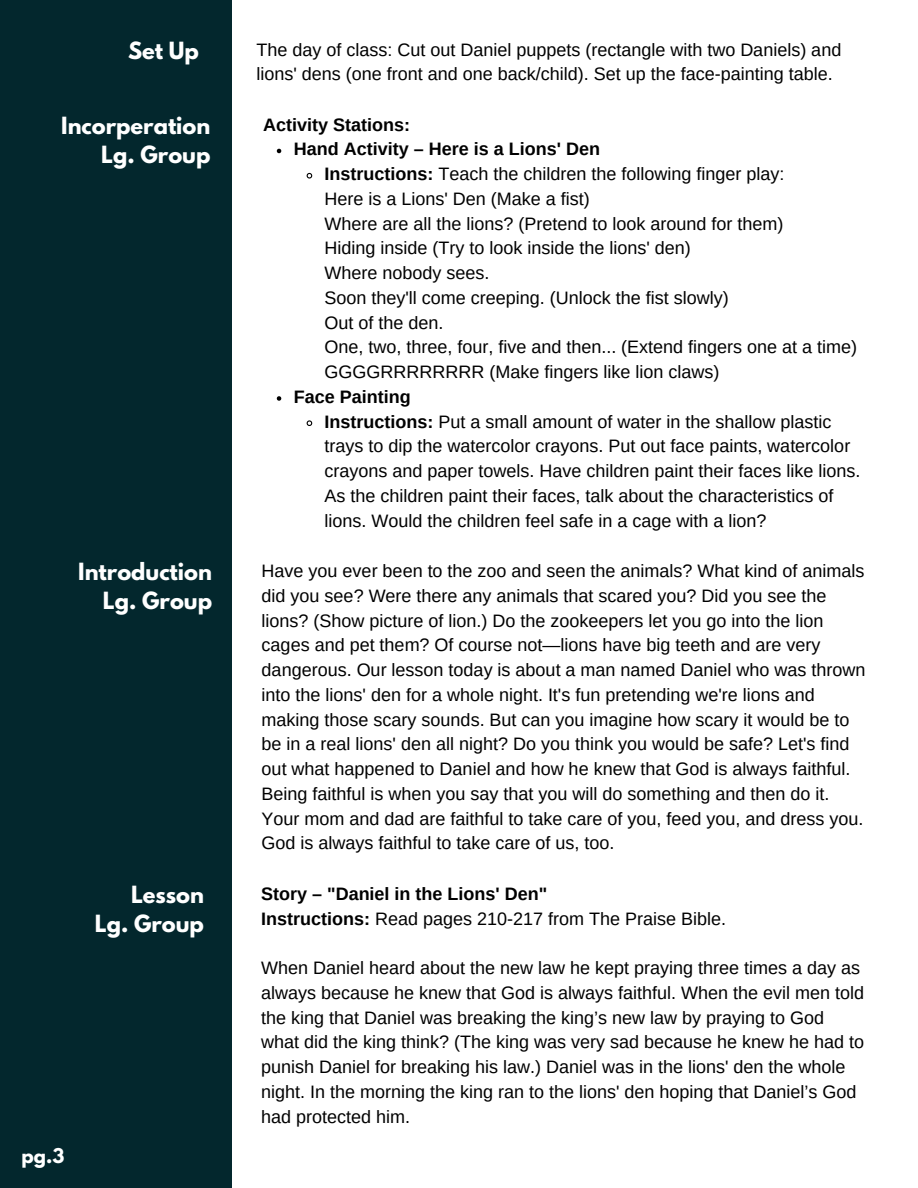
<style>
.page{position:relative;width:918px;height:1188px;background:#fff}
.page>*{position:absolute;margin:0;border:0;box-sizing:border-box;transform-origin:0 0}
.t1{font:700 21px "League Spartan";color:#fff}
.t2{font:18px/24.8px "Arimo";color:#000}
.t3{font:18px/24.8px "Arimo";color:#000}
.t4{font:700 18px "Arimo";color:#000}
.t5{font:700 18px "League Spartan";color:#fff}
.s1{font-weight:700}
</style>
<div class="page">
<div style="left:0;top:0;width:231px;height:1188px;background:#03272d"></div>
<svg style="left:277px;top:149px;width:4px;height:4px"></svg>
<svg style="left:306px;top:172px;width:7px;height:7px"></svg>
<svg style="left:277px;top:396px;width:4px;height:5px"></svg>
<svg style="left:306px;top:420px;width:7px;height:6px"></svg>
<p class="t1" style="left:128px;top:40px;width:72px">Set Up</p>
<p class="t2" style="left:256px;top:37px;width:586px">The day of class: Cut out Daniel puppets (rectangle with two Daniels) and lions' dens (one front and one back/child). Set up the face-painting table.</p>
<p class="t1" style="left:61px;top:115px;width:151px">Incorperation</p>
<p class="t1" style="left:101px;top:144px;width:111px">Lg. Group</p>
<p class="t4" style="left:263px;top:114px;width:148px">Activity Stations:</p>
<p class="t4" style="left:294px;top:139px;width:308px">Hand Activity – Here is a Lions' Den</p>
<p class="t2" style="left:324px;top:162px;width:461px"><span class="s1">Instructions:</span> Teach the children the following finger play:</p>
<p class="t2" style="left:324px;top:186px;width:267px">Here is a Lions' Den (Make a fist)</p>
<p class="t2" style="left:324px;top:211px;width:460px">Where are all the lions? (Pretend to look around for them)</p>
<p class="t2" style="left:324px;top:236px;width:368px">Hiding inside (Try to look inside the lions' den)</p>
<p class="t2" style="left:324px;top:261px;width:167px">Where nobody sees.</p>
<p class="t2" style="left:324px;top:285px;width:406px">Soon they'll come creeping. (Unlock the fist slowly)</p>
<p class="t2" style="left:324px;top:310px;width:120px">Out of the den.</p>
<p class="t2" style="left:324px;top:335px;width:534px">One, two, three, four, five and then... (Extend fingers one at a time)</p>
<p class="t2" style="left:324px;top:360px;width:396px">GGGGRRRRRRRR (Make fingers like lion claws)</p>
<p class="t4" style="left:294px;top:387px;width:118px">Face Painting</p>
<p class="t2" style="left:324px;top:409px;width:537px"><span class="s1">Instructions:</span> Put a small amount of water in the shallow plastic trays to dip the watercolor crayons. Put out face paints, watercolor crayons and paper towels. Have children paint their faces like lions.<br>As the children paint their faces, talk about the characteristics of lions. Would the children feel safe in a cage with a lion?</p>
<p class="t1" style="left:78px;top:561px;width:135px">Introduction</p>
<p class="t1" style="left:103px;top:591px;width:111px">Lg. Group</p>
<p class="t2" style="left:262px;top:559px;width:605px">Have you ever been to the zoo and seen the animals? What kind of animals did you see? Were there any animals that scared you? Did you see the lions? (Show picture of lion.) Do the zookeepers let you go into the lion cages and pet them? Of course not—lions have big teeth and are very dangerous. Our lesson today is about a man named Daniel who was thrown into the lions' den for a whole night. It's fun pretending we're lions and making those scary sounds. But can you imagine how scary it would be to be in a real lions' den all night? Do you think you would be safe? Let's find out what happened to Daniel and how he knew that God is always faithful.<br>Being faithful is when you say that you will do something and then do it.<br>Your mom and dad are faithful to take care of you, feed you, and dress you.<br>God is always faithful to take care of us, too.</p>
<p class="t1" style="left:131px;top:884px;width:74px">Lesson</p>
<p class="t1" style="left:95px;top:913px;width:111px">Lg. Group</p>
<p class="t4" style="left:261px;top:883px;width:288px">Story – "Daniel in the Lions' Den"</p>
<p class="t3" style="left:261px;top:906px;width:466px"><span class="s1">Instructions:</span> Read pages 210-217 from The Praise Bible.</p>
<p class="t3" style="left:261px;top:955px;width:604px">When Daniel heard about the new law he kept praying three times a day as always because he knew that God is always faithful. When the evil men told the king that Daniel was breaking the king’s new law by praying to God what did the king think? (The king was very sad because he knew he had to punish Daniel for breaking his law.) Daniel was in the lions' den the whole night. In the morning the king ran to the lions' den hoping that Daniel’s God had protected him.</p>
<p class="t5" style="left:22px;top:1146px;width:44px">pg.3</p>
</div>
